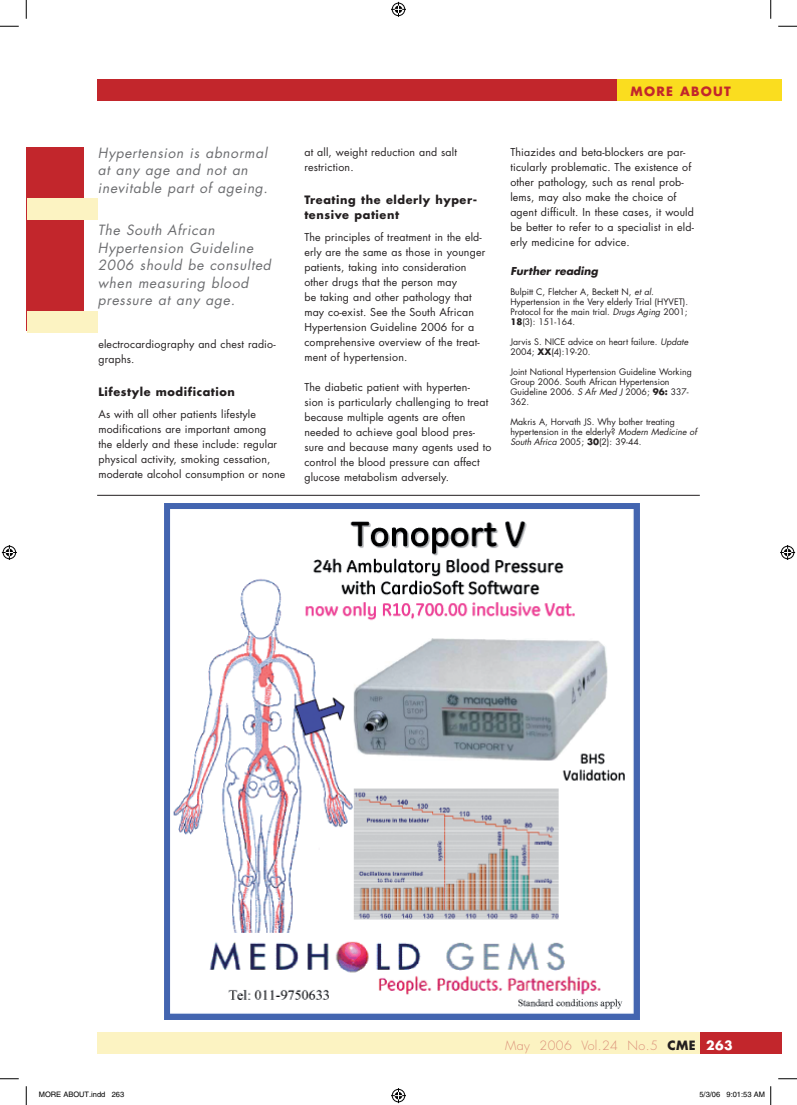
<style>
.page{position:relative;width:797px;height:1105px;background:#fff}
.page>*{position:absolute;margin:0;border:0;box-sizing:border-box;transform-origin:0 0}
.t1{font:italic 13.75px/17.5px "Futura";letter-spacing:.05em;color:#6c6d70}
.t2{font:300 12.5px "Futura";letter-spacing:.03em;color:#db9079}
.t3{font:700 12.5px "Futura";letter-spacing:.1em;color:#c2262c}
.t4{font:700 11.25px/15px "Futura";letter-spacing:.05em;color:#231f20}
.t5{font:10.62px/15px "Futura";letter-spacing:.015em;color:#231f20}
.t6{font:italic 700 10.62px "Futura";color:#231f20}
.t7{font:8.75px/10px "Futura";color:#231f20}
.t8{font:7.5px "Helvetica";color:#000}
.s1{font-style:italic}
.s2{font-weight:700}
.s3{font-weight:700;color:#231f20}
.s4{font-weight:700;color:#fff}
</style>
<div class="page">
<div style="left:98px;top:79px;width:601px;height:22px;background:#c2262c"></div>
<div style="left:618px;top:79px;width:163px;height:22px;background:#fadd1f"></div>
<div style="left:97px;top:1033px;width:603px;height:21px;background:#fcf3c2"></div>
<div style="left:700px;top:1033px;width:81px;height:21px;background:#c2262c"></div>
<div style="left:26px;top:147px;width:58px;height:183px;background:#c2262c"></div>
<div style="left:27px;top:198px;width:71px;height:22px;background:#fcf3c2"></div>
<div style="left:27px;top:311px;width:71px;height:22px;background:#fcf3c2"></div>
<hr style="left:97px;top:495px;width:602px;height:1px;background:#231f20">
<img style="left:164px;top:503px;width:476px;height:517px">
<svg style="left:0;top:25px;width:19px;height:2px"></svg>
<svg style="left:778px;top:25px;width:19px;height:2px"></svg>
<svg style="left:0;top:1078px;width:19px;height:1px"></svg>
<svg style="left:778px;top:1078px;width:19px;height:1px"></svg>
<svg style="left:25px;top:0;width:2px;height:19px"></svg>
<svg style="left:25px;top:1086px;width:2px;height:19px"></svg>
<svg style="left:770px;top:0;width:1px;height:19px"></svg>
<svg style="left:391px;top:2px;width:15px;height:15px"></svg>
<svg style="left:391px;top:1088px;width:15px;height:15px"></svg>
<svg style="left:2px;top:545px;width:15px;height:15px"></svg>
<svg style="left:780px;top:545px;width:15px;height:15px"></svg>
<svg style="left:770px;top:1086px;width:1px;height:19px"></svg>
<p class="t3" style="left:630px;top:83px;width:102px">MORE ABOUT</p>
<p class="t1" style="left:98px;top:144px;width:171px">Hypertension is abnormal at any age and not an inevitable part of ageing.</p>
<p class="t1" style="left:98px;top:221px;width:174px">The South African<br>Hypertension Guideline<br>2006 should be consulted when measuring blood pressure at any age.</p>
<p class="t5" style="left:98px;top:337px;width:179px">electrocardiography and chest radio&shy;graphs.</p>
<p class="t4" style="left:98px;top:384px;width:138px">Lifestyle modification</p>
<p class="t5" style="left:98px;top:407px;width:188px">As with all other patients lifestyle modifications are important among<br>the elderly and these include: regular physical activity, smoking cessation, moderate alcohol consumption or none</p>
<p class="t5" style="left:304px;top:145px;width:154px">at all, weight reduction and salt restriction.</p>
<p class="t4" style="left:304px;top:192px;width:174px">Treating the elderly hyper&shy;tensive patient</p>
<p class="t5" style="left:304px;top:230px;width:182px">The principles of treatment in the eld&shy;erly are the same as those in younger patients, taking into consideration other drugs that the person may<br>be taking and other pathology that may co-exist. See the South African Hypertension Guideline 2006 for a comprehensive overview of the treat&shy;ment of hypertension.</p>
<p class="t5" style="left:304px;top:380px;width:189px">The diabetic patient with hyperten&shy;sion is particularly challenging to treat because multiple agents are often needed to achieve goal blood pres&shy;sure and because many agents used to control the blood pressure can affect glucose metabolism adversely.</p>
<p class="t5" style="left:510px;top:145px;width:185px">Thiazides and beta-blockers are par&shy;ticularly problematic. The existence of other pathology, such as renal prob&shy;lems, may also make the choice of agent difficult. In these cases, it would be better to refer to a specialist in eld&shy;erly medicine for advice.</p>
<p class="t6" style="left:510px;top:264px;width:89px">Further reading</p>
<p class="t7" style="left:510px;top:287px;width:179px">Bulpitt C, Fletcher A, Beckett N, <span class="s1">et al.<br></span>Hypertension in the Very elderly Trial (HYVET).<br>Protocol for the main trial. <span class="s1">Drugs Aging</span> 2001; <span class="s2">18</span>(3): 151-164.</p>
<p class="t7" style="left:510px;top:337px;width:179px">Jarvis S. NICE advice on heart failure. <span class="s1">Update<br></span>2004; <span class="s2">XX</span>(4):19-20.</p>
<p class="t7" style="left:510px;top:367px;width:183px">Joint National Hypertension Guideline Working Group 2006. South African Hypertension Guideline 2006. <span class="s1">S Afr Med J</span> 2006; <span class="s2">96:</span> 337- 362.</p>
<p class="t7" style="left:510px;top:417px;width:188px">Makris A, Horvath JS. Why bother treating hypertension in the elderly? <span class="s1">Modern Medicine of<br>South Africa</span> 2005; <span class="s2">30</span>(2): 39-44.</p>
<p class="t2" style="left:505px;top:1037px;width:229px">May 2006 Vol.24 No.5 <span class="s3">CME</span> <span class="s4">263</span></p>
<p class="t8" style="left:39px;top:1090px;width:87px">MORE ABOUT.indd 263</p>
<p class="t8" style="left:699px;top:1090px;width:67px">5/3/06 9:01:53 AM</p>
</div>
